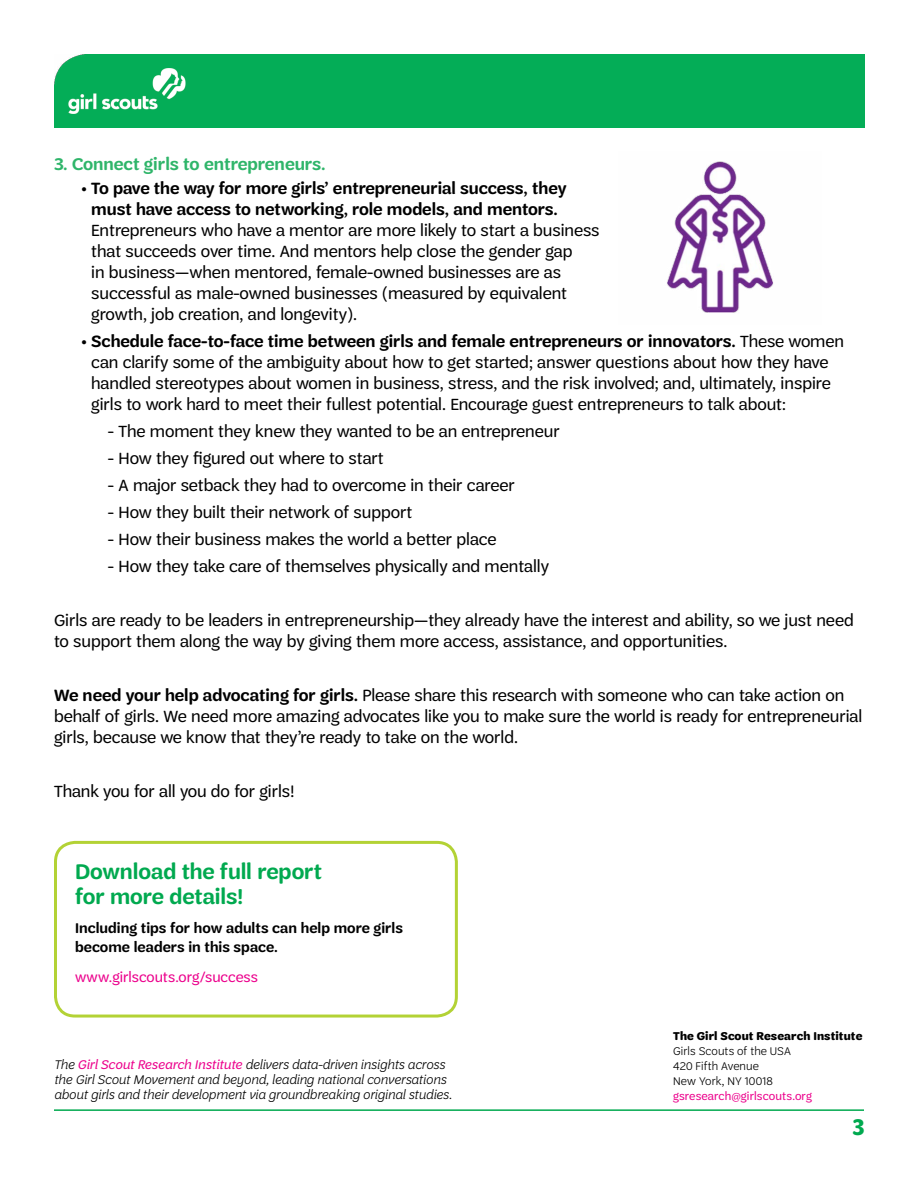
<style>
.page{position:relative;width:918px;height:1188px;background:#fff}
.page>*{position:absolute;margin:0;border:0;box-sizing:border-box;transform-origin:0 0}
.t1{font:700 24px "Trefoil Sans Cond";color:#00a94f}
.t2{font:600 22.5px/25.5px "Trefoil Sans";letter-spacing:-.005em;color:#00a94f}
.t3{font:600 18px "Trefoil Sans";color:#2fb56a}
.t4{font:17.4px/21px "Trefoil Sans";color:#000}
.t5{font:600 17.4px/21px "Trefoil Sans";color:#000;text-align:center}
.t6{font:600 15px/19.5px "Trefoil Sans";letter-spacing:.005em;color:#000}
.t7{font:15px "Trefoil Sans";color:#ec008c}
.t8{font:italic 300 13.5px/15px "Trefoil Sans";letter-spacing:.005em;color:#000}
.t9{font:300 12px/15px "Trefoil Sans";letter-spacing:.01em;color:#000}
.t10{font:700 12px "Trefoil Sans";letter-spacing:.01em;color:#000}
.t11{font:12px "Trefoil Sans";letter-spacing:.01em;color:#ec008c}
.s1{font-weight:600}
.s2{font-weight:400;color:#ec008c}
</style>
<div class="page">
<hr style="left:54px;top:1109px;width:810px;height:2px;background:#00a94f">
<div style="left:54px;top:54px;width:810px;height:74px;background:#04ad57"></div>
<div style="left:54px;top:841px;width:404px;height:177px;border:3px solid #b3d235;border-radius:20px"></div>
<img style="left:667px;top:161px;width:106px;height:152px">
<p class="t3" style="left:54px;top:154px;width:273px">3. Connect girls to entrepreneurs.</p>
<p class="t5" style="left:81px;top:177px;width:487px">• To pave the way for more girls’ entrepreneurial success, they must have access to networking, role models, and mentors.</p>
<p class="t4" style="left:91px;top:219px;width:510px">Entrepreneurs who have a mentor are more likely to start a business that succeeds over time. And mentors help close the gender gap<br>in business—when mentored, female-owned businesses are as successful as male-owned businesses (measured by equivalent growth, job creation, and longevity).</p>
<p class="t4" style="left:91px;top:330px;width:754px;text-indent:-10px"><span class="s1">• Schedule face-to-face time between girls and female entrepreneurs or innovators.</span> These women can clarify some of the ambiguity about how to get started; answer questions about how they have handled stereotypes about women in business, stress, and the risk involved; and, ultimately, inspire girls to work hard to meet their fullest potential. Encourage guest entrepreneurs to talk about:</p>
<p class="t4" style="left:108px;top:420px;width:453px">- The moment they knew they wanted to be an entrepreneur</p>
<p class="t4" style="left:108px;top:447px;width:277px">- How they figured out where to start</p>
<p class="t4" style="left:108px;top:474px;width:408px">- A major setback they had to overcome in their career</p>
<p class="t4" style="left:108px;top:501px;width:306px">- How they built their network of support</p>
<p class="t4" style="left:108px;top:528px;width:390px">- How their business makes the world a better place</p>
<p class="t4" style="left:108px;top:555px;width:443px">- How they take care of themselves physically and mentally</p>
<p class="t4" style="left:54px;top:609px;width:801px">Girls are ready to be leaders in entrepreneurship—they already have the interest and ability, so we just need to support them along the way by giving them more access, assistance, and opportunities.</p>
<p class="t4" style="left:54px;top:684px;width:810px"><span class="s1">We need your help advocating for girls.</span> Please share this research with someone who can take action on behalf of girls. We need more amazing advocates like you to make sure the world is ready for entrepreneurial girls, because we know that they’re ready to take on the world.</p>
<p class="t4" style="left:54px;top:780px;width:242px">Thank you for all you do for girls!</p>
<p class="t2" style="left:75px;top:859px;width:249px">Download the full report for more details!</p>
<p class="t6" style="left:75px;top:918px;width:329px">Including tips for how adults can help more girls become leaders in this space.</p>
<p class="t7" style="left:75px;top:969px;width:185px">www.girlscouts.org/success</p>
<p class="t8" style="left:54px;top:1057px;width:399px">The <span class="s2">Girl Scout Research Institute</span> delivers data-driven insights across the Girl Scout Movement and beyond, leading national conversations about girls and their development via groundbreaking original studies.</p>
<p class="t10" style="left:673px;top:1030px;width:191px">The Girl Scout Research Institute</p>
<p class="t9" style="left:673px;top:1044px;width:119px">Girls Scouts of the USA<br>420 Fifth Avenue<br>New York, NY 10018</p>
<p class="t11" style="left:673px;top:1090px;width:140px">gsresearch@girlscouts.org</p>
<h1 class="t1" style="left:852px;top:1114px;width:14px">3</h1>
</div>
